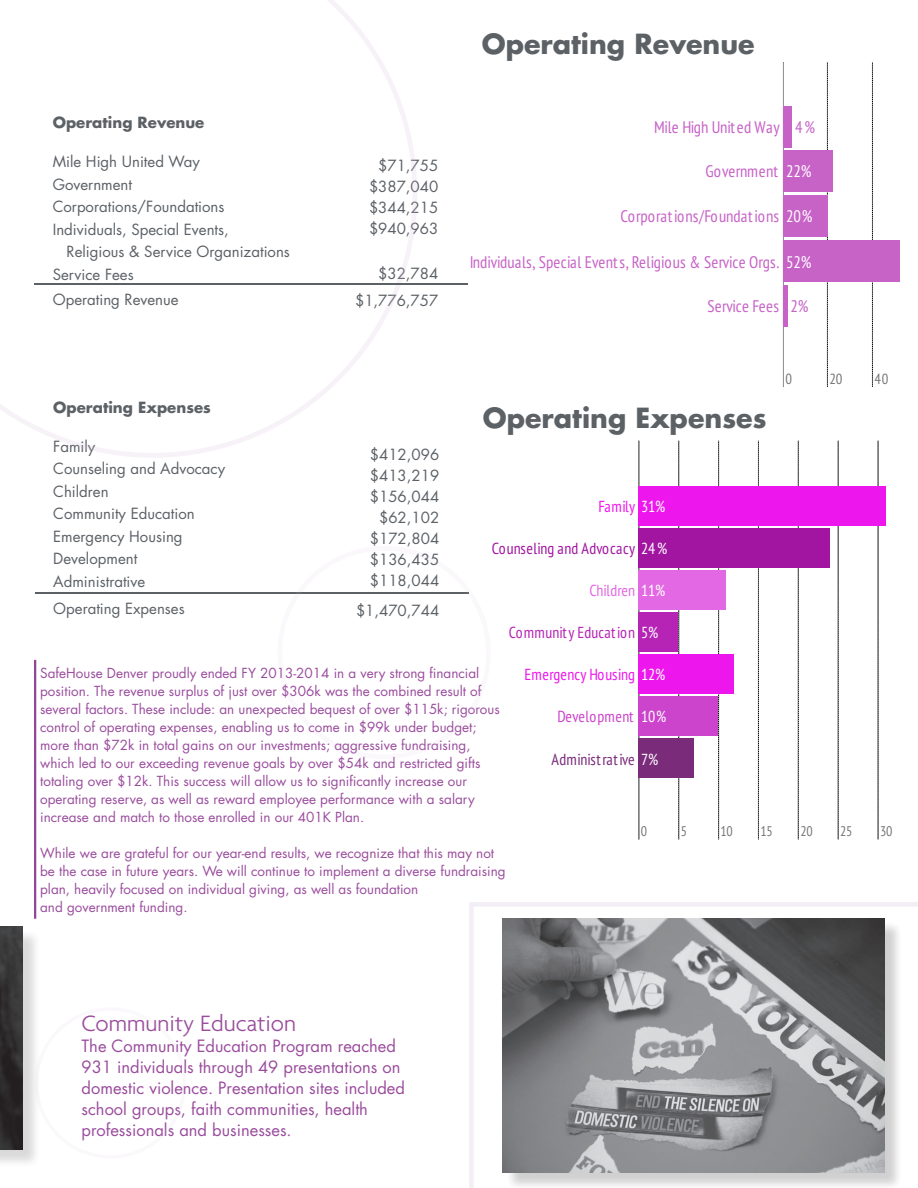
<style>
.page{position:relative;width:918px;height:1188px;background:#fff}
.page>*{position:absolute;margin:0;border:0;box-sizing:border-box;transform-origin:0 0}
.t1{font:700 27px "Futura";color:#5c6166}
.t2{font:300 24px "Agenda";color:#9a4c9d}
.t3{font:condensed 16.8px "PT Sans";letter-spacing:.005em;color:#c762c7}
.t4{font:16.5px/21px "Futura";color:#9a4c9d}
.t5{font:condensed 15.9px "PT Sans";letter-spacing:.005em;color:#ed17ed}
.t6{font:condensed 15.9px "PT Sans";letter-spacing:.015em;color:#a115a1}
.t7{font:condensed 15.9px "PT Sans";letter-spacing:.015em;color:#b524b5}
.t8{font:condensed 15.9px "PT Sans";letter-spacing:.005em;color:#7a2b7a}
.t9{font:condensed 15.9px "PT Sans";letter-spacing:.015em;color:#cc43cc}
.t10{font:condensed 15.9px "PT Sans";letter-spacing:-.01em;color:#e368e3}
.t11{font:15px "Futura";color:#5c6166}
.t12{font:700 15px "Futura";color:#5c6166}
.t13{font:condensed 14.7px "PT Sans";letter-spacing:.01em;color:#4e4e4e}
.t14{font:condensed 14.7px "PT Sans";color:#767676}
.t15{font:condensed 13.95px "PT Sans";letter-spacing:-.02em;color:#767676}
.t16{font:13.5px/18px "Futura";color:#9a4c9d}
.s1{color:#fff}
</style>
<div class="page">
<svg style="left:827px;top:62px;width:1px;height:325px"></svg>
<svg style="left:872px;top:62px;width:1px;height:325px"></svg>
<hr style="left:783px;top:62px;width:1px;height:325px;background:#959595">
<div style="left:783px;top:106px;width:9px;height:41px;background:#c762c7"></div>
<div style="left:783px;top:150px;width:49px;height:42px;background:#c762c7"></div>
<div style="left:783px;top:195px;width:45px;height:42px;background:#c762c7"></div>
<div style="left:783px;top:240px;width:116px;height:42px;background:#c762c7"></div>
<hr style="left:783px;top:285px;width:4px;height:42px;background:#c762c7">
<hr style="left:36px;top:593px;width:433px;height:1px;background:#5c6166">
<hr style="left:639px;top:441px;width:1px;height:398px;background:#000">
<svg style="left:678px;top:441px;width:1px;height:398px"></svg>
<svg style="left:718px;top:441px;width:1px;height:398px"></svg>
<svg style="left:758px;top:441px;width:1px;height:398px"></svg>
<svg style="left:798px;top:441px;width:1px;height:398px"></svg>
<svg style="left:838px;top:441px;width:1px;height:398px"></svg>
<svg style="left:878px;top:441px;width:1px;height:398px"></svg>
<hr style="left:638px;top:441px;width:1px;height:398px;background:#959595">
<div style="left:638px;top:486px;width:248px;height:40px;background:#ed17ed"></div>
<div style="left:638px;top:528px;width:192px;height:40px;background:#a115a1"></div>
<div style="left:638px;top:570px;width:88px;height:40px;background:#e368e3"></div>
<div style="left:638px;top:612px;width:40px;height:40px;background:#b524b5"></div>
<div style="left:638px;top:654px;width:96px;height:40px;background:#ed17ed"></div>
<div style="left:638px;top:696px;width:80px;height:40px;background:#cc43cc"></div>
<div style="left:638px;top:738px;width:56px;height:40px;background:#7a2b7a"></div>
<div style="left:34px;top:660px;width:2px;height:259px;border:2px solid #944599"></div>
<div style="left:0;top:929px;width:40px;height:239px;background:#231f20;opacity:.17"></div>
<img style="left:0;top:927px;width:22px;height:223px">
<svg style="left:469px;top:902px;width:449px;height:286px"></svg>
<div style="left:277px;top:546px;width:214px;height:213px;border:5px solid #d5bedb;border-radius:50%"></div>
<div style="left:35px;top:1007px;width:151px;height:152px;border:3px solid #d5bedb;border-radius:50%"></div>
<svg style="left:0;top:0;width:417px;height:457px"></svg>
<hr style="left:34px;top:284px;width:434px;height:1px;background:#5c6166">
<p class="t12" style="left:53px;top:113px;width:153px">Operating Revenue</p>
<p class="t11" style="left:53px;top:152px;width:149px">Mile High United Way</p>
<p class="t11" style="left:53px;top:175px;width:81px">Government</p>
<p class="t11" style="left:53px;top:197px;width:173px">Corporations/Foundations</p>
<p class="t11" style="left:53px;top:220px;width:178px">Individuals, Special Events,</p>
<p class="t11" style="left:67px;top:242px;width:225px">Religious &amp; Service Organizations</p>
<p class="t11" style="left:53px;top:265px;width:82px">Service Fees</p>
<p class="t11" style="left:53px;top:290px;width:127px">Operating Revenue</p>
<p class="t11" style="left:378px;top:156px;width:62px">$71,755</p>
<p class="t11" style="left:369px;top:177px;width:71px">$387,040</p>
<p class="t11" style="left:369px;top:198px;width:71px">$344,215</p>
<p class="t11" style="left:369px;top:219px;width:71px">$940,963</p>
<p class="t11" style="left:378px;top:264px;width:62px">$32,784</p>
<p class="t11" style="left:355px;top:291px;width:85px">$1,776,757</p>
<p class="t1" style="left:482px;top:26px;width:274px">Operating Revenue</p>
<p class="t3" style="left:654px;top:121px;width:162px">Mile High United Way 4%</p>
<p class="t3" style="left:705px;top:165px;width:107px">Government <span class="s1">22%</span></p>
<p class="t3" style="left:621px;top:211px;width:193px">Corporations/Foundations <span class="s1">20%</span></p>
<p class="t3" style="left:470px;top:256px;width:343px">Individuals, Special Events, Religious &amp; Service Orgs. <span class="s1">52%</span></p>
<p class="t3" style="left:708px;top:300px;width:103px">Service Fees 2%</p>
<p class="t14" style="left:786px;top:373px;width:8px">0</p>
<p class="t14" style="left:830px;top:373px;width:14px">20</p>
<p class="t14" style="left:875px;top:373px;width:15px">40</p>
<p class="t12" style="left:53px;top:397px;width:159px">Operating Expenses</p>
<p class="t11" style="left:53px;top:436px;width:44px">Family</p>
<p class="t11" style="left:53px;top:459px;width:173px">Counseling and Advocacy</p>
<p class="t11" style="left:53px;top:481px;width:57px">Children</p>
<p class="t11" style="left:53px;top:504px;width:143px">Community Education</p>
<p class="t11" style="left:53px;top:526px;width:131px">Emergency Housing</p>
<p class="t11" style="left:53px;top:549px;width:86px">Development</p>
<p class="t11" style="left:53px;top:571px;width:93px">Administrative</p>
<p class="t11" style="left:53px;top:598px;width:133px">Operating Expenses</p>
<p class="t1" style="left:483px;top:400px;width:285px">Operating Expenses</p>
<p class="t13" style="left:600px;top:414px;width:184px">Welch Creative Group, Alicia Varga</p>
<p class="t11" style="left:370px;top:445px;width:71px">$412,096</p>
<p class="t11" style="left:370px;top:466px;width:71px">$413,219</p>
<p class="t11" style="left:370px;top:487px;width:71px">$156,044</p>
<p class="t11" style="left:379px;top:508px;width:62px">$62,102</p>
<p class="t11" style="left:370px;top:529px;width:71px">$172,804</p>
<p class="t11" style="left:370px;top:550px;width:71px">$136,435</p>
<p class="t11" style="left:370px;top:571px;width:71px">$118,044</p>
<p class="t11" style="left:356px;top:601px;width:85px">$1,470,744</p>
<p class="t5" style="left:598px;top:500px;width:68px">Family <span class="s1">31%</span></p>
<p class="t6" style="left:492px;top:543px;width:177px">Counseling and Advocacy <span class="s1">24%</span></p>
<p class="t10" style="left:589px;top:585px;width:77px">Children <span class="s1">11%</span></p>
<p class="t7" style="left:509px;top:627px;width:151px">Community Education <span class="s1">5%</span></p>
<p class="t5" style="left:525px;top:669px;width:142px">Emergency Housing <span class="s1">12%</span></p>
<p class="t9" style="left:558px;top:711px;width:110px">Development <span class="s1">10%</span></p>
<p class="t8" style="left:552px;top:753px;width:108px">Administrative <span class="s1">7%</span></p>
<p class="t16" style="left:40px;top:664px;width:461px">SafeHouse Denver proudly ended FY 2013-2014 in a very strong financial position. The revenue surplus of just over $306k was the combined result of several factors. These include: an unexpected bequest of over $115k; rigorous control of operating expenses, enabling us to come in $99k under budget;</p>
<p class="t16" style="left:40px;top:736px;width:432px">more than $72k in total gains on our investments; aggressive fundraising,</p>
<p class="t16" style="left:40px;top:754px;width:442px">which led to our exceeding revenue goals by over $54k and restricted gifts totaling over $12k. This success will allow us to significantly increase our operating reserve, as well as reward employee performance with a salary increase and match to those enrolled in our 401K Plan.</p>
<p class="t16" style="left:40px;top:844px;width:467px">While we are grateful for our year-end results, we recognize that this may not be the case in future years. We will continue to implement a diverse fundraising plan, heavily focused on individual giving, as well as foundation</p>
<p class="t16" style="left:40px;top:898px;width:149px">and government funding.</p>
<p class="t15" style="left:641px;top:827px;width:8px">0</p>
<p class="t15" style="left:681px;top:827px;width:8px">5</p>
<p class="t15" style="left:721px;top:827px;width:14px">10</p>
<p class="t15" style="left:760px;top:827px;width:14px">15</p>
<p class="t15" style="left:800px;top:827px;width:14px">20</p>
<p class="t15" style="left:840px;top:827px;width:14px">25</p>
<p class="t15" style="left:880px;top:827px;width:14px">30</p>
<p class="t2" style="left:82px;top:1009px;width:216px">Community Education</p>
<p class="t4" style="left:82px;top:1035px;width:316px">The Community Education Program reached</p>
<p class="t4" style="left:82px;top:1056px;width:325px">931 individuals through 49 presentations on domestic violence. Presentation sites included school groups, faith communities, health professionals and businesses.</p>
</div>
